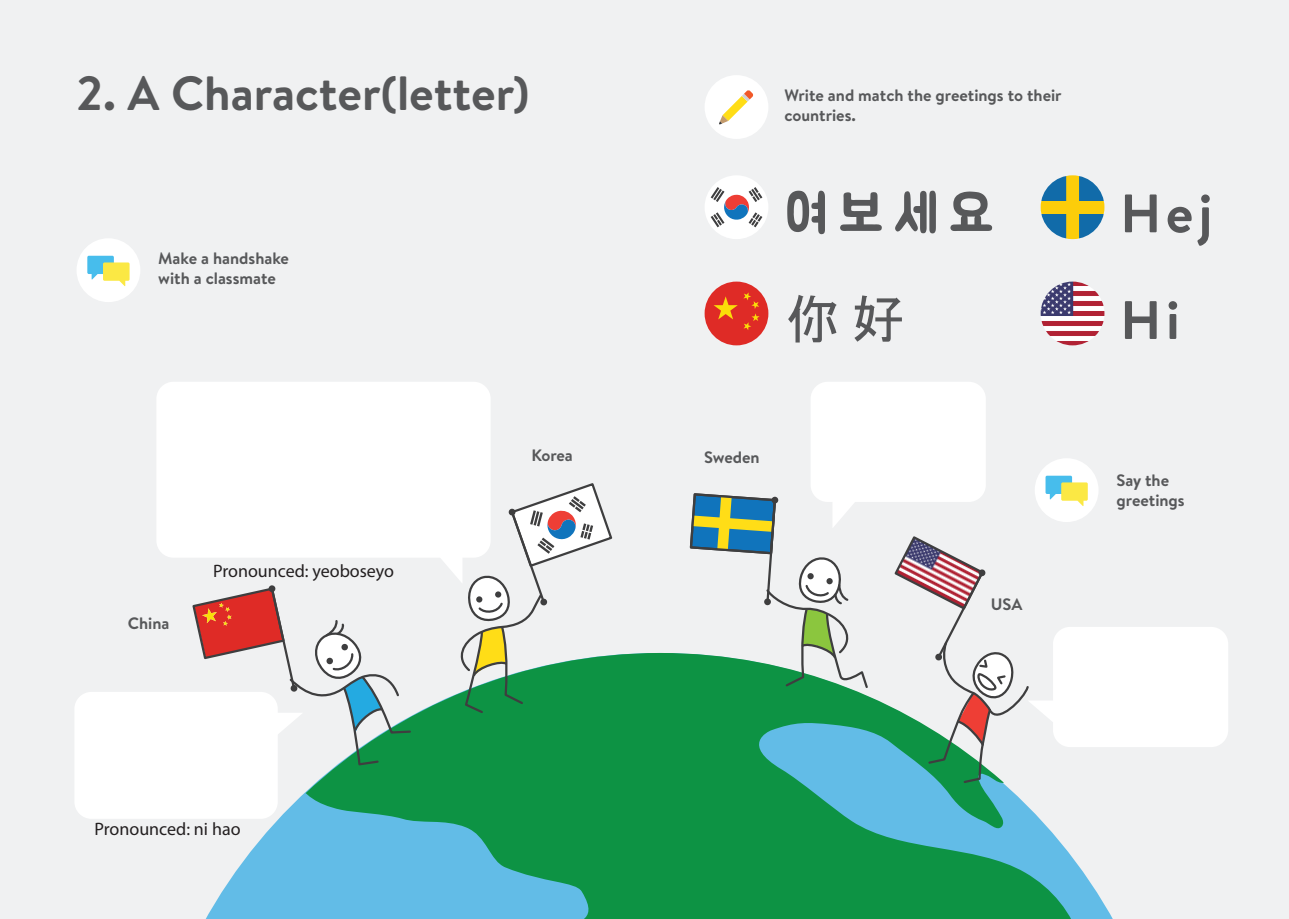
<style>
.page{position:relative;width:1289px;height:919px;background:#fff}
.page>*{position:absolute;margin:0;border:0;box-sizing:border-box;transform-origin:0 0}
.t1{font:700 54px "Brandon Text";color:#57585a}
.t2{font:54px "BMJUA";color:#57585a}
.t3{font:54px "MS P Gothic";color:#57585a}
.t4{font:700 48px "Brandon Text";color:#57585a}
.t5{font:18px "Myriad Pro";color:#231f20}
.t6{font:700 16.5px/19.8px "Brandon Text";color:#57585a}
</style>
<div class="page">
<div style="left:0;top:0;width:1288px;height:918px;background:#f0f1f2"></div>
<svg style="left:140px;top:792px;width:972px;height:126px"></svg>
<svg style="left:305px;top:653px;width:780px;height:265px;background:#30a37a"></svg>
<div style="left:156px;top:382px;width:334px;height:175px;background:#fff;border-radius:17px"></div>
<svg style="left:436px;top:483px;width:178px;height:232px"></svg>
<div style="left:810px;top:382px;width:175px;height:120px;background:#fff;border-radius:17px"></div>
<svg style="left:688px;top:493px;width:181px;height:196px"></svg>
<div style="left:1052px;top:627px;width:176px;height:120px;background:#fff;border-radius:17px"></div>
<div style="left:74px;top:691px;width:204px;height:127px;background:#fff;border-radius:17px"></div>
<svg style="left:892px;top:536px;width:165px;height:248px"></svg>
<svg style="left:191px;top:588px;width:221px;height:178px"></svg>
<div style="left:268px;top:585px;width:8px;height:7px;background:#3e3e3f;border-radius:3px"></div>
<svg style="left:290px;top:684px;width:8px;height:8px"></svg>
<div style="left:704px;top:75px;width:64px;height:64px;background:#fff;border-radius:50%"></div>
<svg style="left:719px;top:90px;width:34px;height:35px"></svg>
<div style="left:77px;top:238px;width:63px;height:64px;background:#fff;border-radius:50%"></div>
<svg style="left:87px;top:256px;width:43px;height:30px"></svg>
<div style="left:1034px;top:458px;width:64px;height:64px;background:#fff;border-radius:50%"></div>
<svg style="left:1045px;top:475px;width:42px;height:31px"></svg>
<img style="left:1040px;top:281px;width:64px;height:64px;border-radius:32px">
<img style="left:1040px;top:175px;width:64px;height:64px;border-radius:32px">
<svg style="left:705px;top:176px;width:63px;height:63px"></svg>
<svg style="left:704px;top:281px;width:64px;height:64px"></svg>
<h2 class="t4" style="left:77px;top:60px;width:454px">2. A Character(letter)</h2>
<p class="t6" style="left:158px;top:248px;width:132px">Make a handshake with a classmate</p>
<p class="t6" style="left:784px;top:85px;width:279px">Write and match the greetings to their countries.</p>
<h1 class="t2" style="left:784px;top:185px;width:210px">여보세요</h1>
<h1 class="t1" style="left:1120px;top:176px;width:93px">Hej</h1>
<h1 class="t3" style="left:785px;top:291px;width:120px">你好</h1>
<h1 class="t1" style="left:1120px;top:282px;width:61px">Hi</h1>
<p class="t6" style="left:128px;top:612px;width:43px">China</p>
<p class="t5" style="left:213px;top:559px;width:182px">Pronounced: yeoboseyo</p>
<p class="t6" style="left:531px;top:445px;width:43px">Korea</p>
<p class="t6" style="left:704px;top:447px;width:57px">Sweden</p>
<p class="t6" style="left:990px;top:593px;width:33px">USA</p>
<p class="t6" style="left:1116px;top:470px;width:70px">Say the greetings</p>
<p class="t5" style="left:95px;top:818px;width:147px">Pronounced: ni hao</p>
</div>
